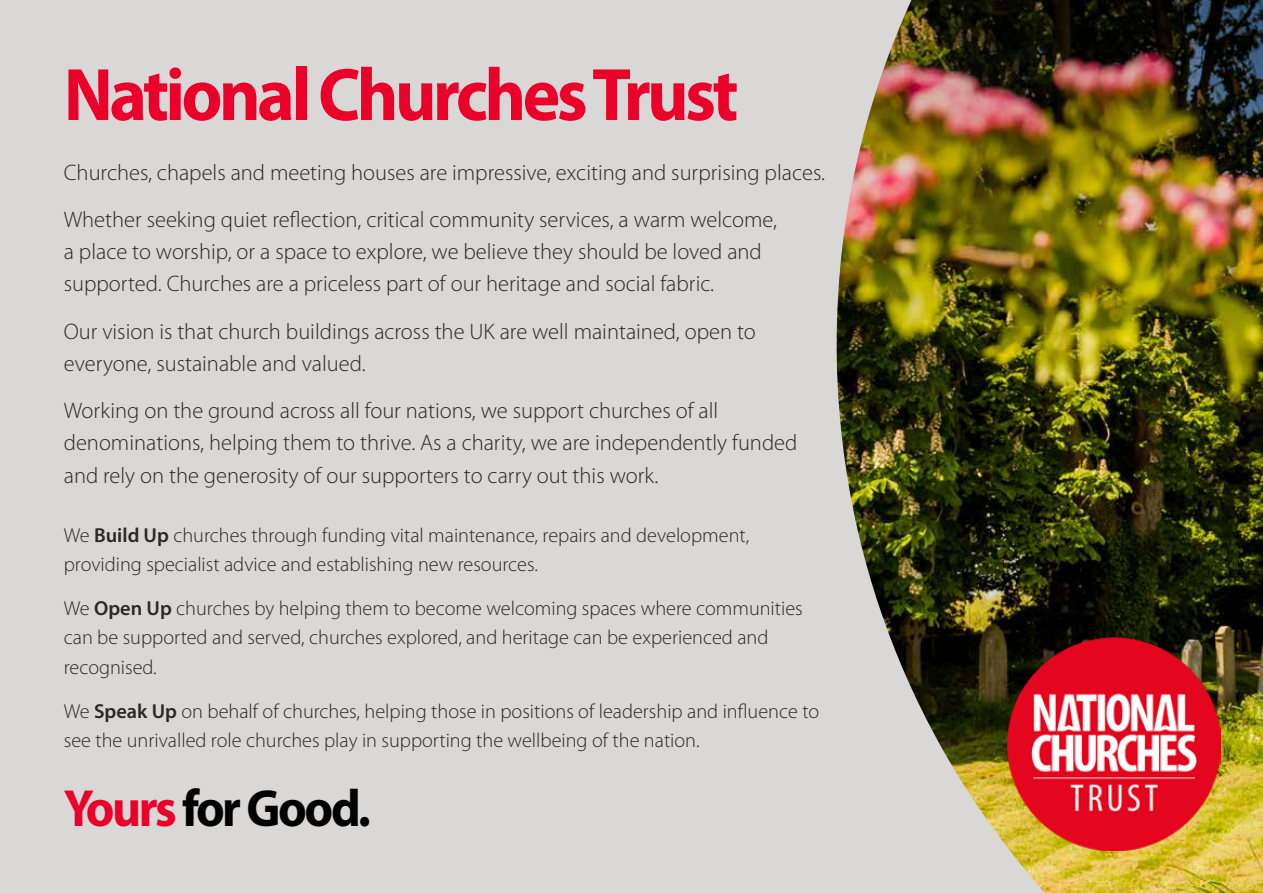
<style>
.page{position:relative;width:1263px;height:893px;background:#d9d8d6}
.page>*{position:absolute;margin:0;border:0;box-sizing:border-box;transform-origin:0 0}
.t1{font:700 75px "Myriad Pro";letter-spacing:-.05em;color:#ea0029;scale:.95 1}
.t2{font:700 52.5px "Myriad Pro";letter-spacing:-.05em;color:#000;scale:.95 1}
.t3{font:300 22.5px/32.2px "Myriad Pro";color:#292829}
.t4{font:300 20.25px/29.2px "Myriad Pro";color:#292829}
.s1{font-weight:600}
.s2{color:#ea0029}
</style>
<div class="page">
<img style="left:837px;top:0;width:426px;height:893px">
<img style="left:1008px;top:638px;width:212px;height:212px">
<h1 class="t1" style="left:64px;top:46px;width:712px">National Churches Trust</h1>
<p class="t3" style="left:64px;top:148px;width:763px;line-height:47.2px">Churches, chapels and meeting houses are impressive, exciting and surprising places.<br>Whether seeking quiet reflection, critical community services, a warm welcome,</p>
<p class="t3" style="left:64px;top:235px;width:700px">a place to worship, or a space to explore, we believe they should be loved and supported. Churches are a priceless part of our heritage and social fabric.</p>
<p class="t3" style="left:64px;top:315px;width:693px">Our vision is that church buildings across the UK are well maintained, open to everyone, sustainable and valued.</p>
<p class="t3" style="left:64px;top:394px;width:735px">Working on the ground across all four nations, we support churches of all denominations, helping them to thrive. As a charity, we are independently funded and rely on the generosity of our supporters to carry out this work.</p>
<p class="t4" style="left:64px;top:520px;width:687px">We <span class="s1">Build Up</span> churches through funding vital maintenance, repairs and development, providing specialist advice and establishing new resources.</p>
<p class="t4" style="left:64px;top:593px;width:740px">We <span class="s1">Open Up</span> churches by helping them to become welcoming spaces where communities can be supported and served, churches explored, and heritage can be experienced and recognised.</p>
<p class="t4" style="left:64px;top:696px;width:757px">We <span class="s1">Speak Up</span> on behalf of churches, helping those in positions of leadership and influence to see the unrivalled role churches play in supporting the wellbeing of the nation.</p>
<h2 class="t2" style="left:64px;top:774px;width:325px"><span class="s2">Yours</span> for Good.</h2>
</div>
